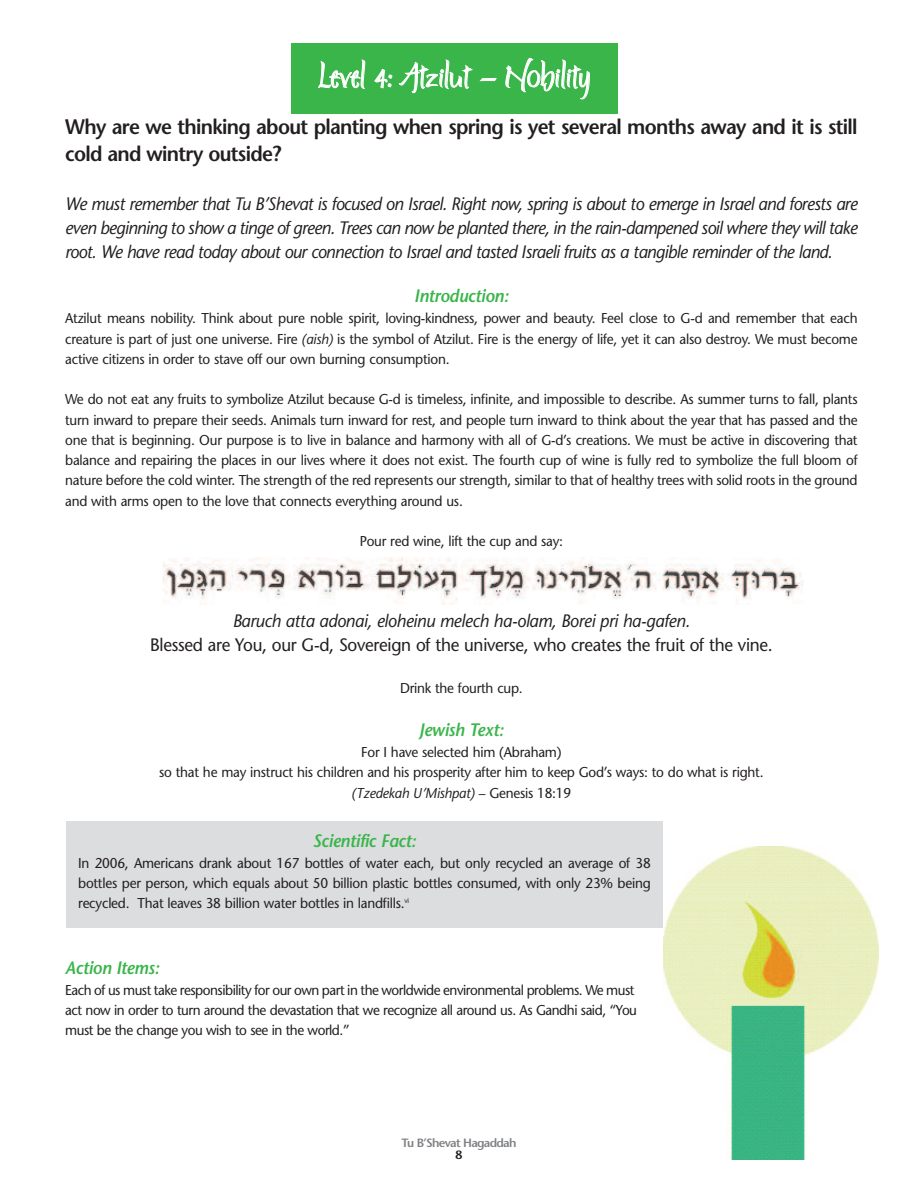
<style>
.page{position:relative;width:918px;height:1188px;background:#fff}
.page>*{position:absolute;margin:0;border:0;box-sizing:border-box;transform-origin:0 0}
.t1{font:27px "Persimmon";letter-spacing:-.015em;color:#fff;scale:.95 1}
.t2{font:600 21px/27px "Stone Sans";letter-spacing:-.035em;color:#231f20;scale:.95 1}
.t3{font:italic 18px/24px "Stone Sans";letter-spacing:-.02em;color:#231f20;text-align:justify;scale:.95 1}
.t4{font:18px "Stone Sans";letter-spacing:-.015em;color:#231f20;scale:.95 1}
.t5{font:italic 600 18px "Stone Sans";letter-spacing:-.015em;color:#3ab54a;scale:.95 1}
.t6{font:14.25px/20.2px "Stone Sans";letter-spacing:-.015em;color:#231f20;text-align:justify;scale:.95 1}
.t7{font:14.25px/20.2px "Stone Sans";letter-spacing:-.035em;color:#231f20;scale:.95 1}
.t8{font:600 12px "Stone Sans";letter-spacing:-.06em;color:#808285}
.t9{font:600 12px "Stone Sans";color:#231f20}
.s1{font-style:italic}
</style>
<div class="page">
<img style="left:163px;top:557px;width:640px;height:47px">
<img style="left:664px;top:846px;width:215px;height:314px">
<div style="left:291px;top:43px;width:326px;height:71px;background:#3ab54a"></div>
<div style="left:66px;top:821px;width:597px;height:107px;background:#dcdddf"></div>
<h1 class="t1" style="left:319px;top:53px;width:287px">Level 4: Atzilut – Nobility</h1>
<h2 class="t2" style="left:65px;top:115px;width:836px">Why are we thinking about planting when spring is yet several months away and it is still cold and wintry outside?</h2>
<p class="t3" style="left:65px;top:193px;width:836px">We must remember that Tu B’Shevat is focused on Israel. Right now, spring is about to emerge in Israel and forests are even beginning to show a tinge of green. Trees can now be planted there, in the rain-dampened soil where they will take root. We have read today about our connection to Israel and tasted Israeli fruits as a tangible reminder of the land.</p>
<p class="t5" style="left:414px;top:289px;width:101px">Introduction:</p>
<p class="t6" style="left:65px;top:310px;width:836px">Atzilut means nobility. Think about pure noble spirit, loving-kindness, power and beauty. Feel close to G-d and remember that each creature is part of just one universe. Fire <span class="s1">(aish)</span> is the symbol of Atzilut. Fire is the energy of life, yet it can also destroy. We must become active citizens in order to stave off our own burning consumption.</p>
<p class="t6" style="left:65px;top:391px;width:836px">We do not eat any fruits to symbolize Atzilut because G-d is timeless, infinite, and impossible to describe. As summer turns to fall, plants turn inward to prepare their seeds. Animals turn inward for rest, and people turn inward to think about the year that has passed and the one that is beginning. Our purpose is to live in balance and harmony with all of G-d’s creations. We must be active in discovering that balance and repairing the places in our lives where it does not exist. The fourth cup of wine is fully red to symbolize the full bloom of nature before the cold winter. The strength of the red represents our strength, similar to that of healthy trees with solid roots in the ground and with arms open to the love that connects everything around us.</p>
<p class="t6" style="left:360px;top:532px;width:216px">Pour red wine, lift the cup and say:</p>
<p class="t3" style="left:233px;top:611px;width:483px">Baruch atta adonai, eloheinu melech ha-olam, Borei pri ha-gafen.</p>
<p class="t4" style="left:150px;top:638px;width:657px">Blessed are You, our G-d, Sovereign of the universe, who creates the fruit of the vine.</p>
<p class="t6" style="left:400px;top:679px;width:131px">Drink the fourth cup.</p>
<p class="t5" style="left:419px;top:723px;width:90px">Jewish Text:</p>
<p class="t6" style="left:159px;top:744px;width:638px;text-align:center">For I have selected him (Abraham)<br>so that he may instruct his children and his prosperity after him to keep God’s ways: to do what is right. <span class="s1">(Tzedekah U’Mishpat)</span> – Genesis 18:19</p>
<p class="t5" style="left:313px;top:833px;width:110px">Scientific Fact:</p>
<p class="t6" style="left:78px;top:854px;width:604px">In 2006, Americans drank about 167 bottles of water each, but only recycled an average of 38 bottles per person, which equals about 50 billion plastic bottles consumed, with only 23% being recycled. That leaves 38 billion water bottles in landfills.<sup>vi</sup></p>
<p class="t5" style="left:65px;top:960px;width:101px">Action Items:</p>
<p class="t7" style="left:65px;top:981px;width:603px">Each of us must take responsibility for our own part in the worldwide environmental problems. We must act now in order to turn around the devastation that we recognize all around us. As Gandhi said, “You must be the change you wish to see in the world.”</p>
<p class="t8" style="left:402px;top:1138px;width:116px">Tu B’Shevat Hagaddah</p>
<p class="t9" style="left:456px;top:1150px;width:8px">8</p>
</div>
